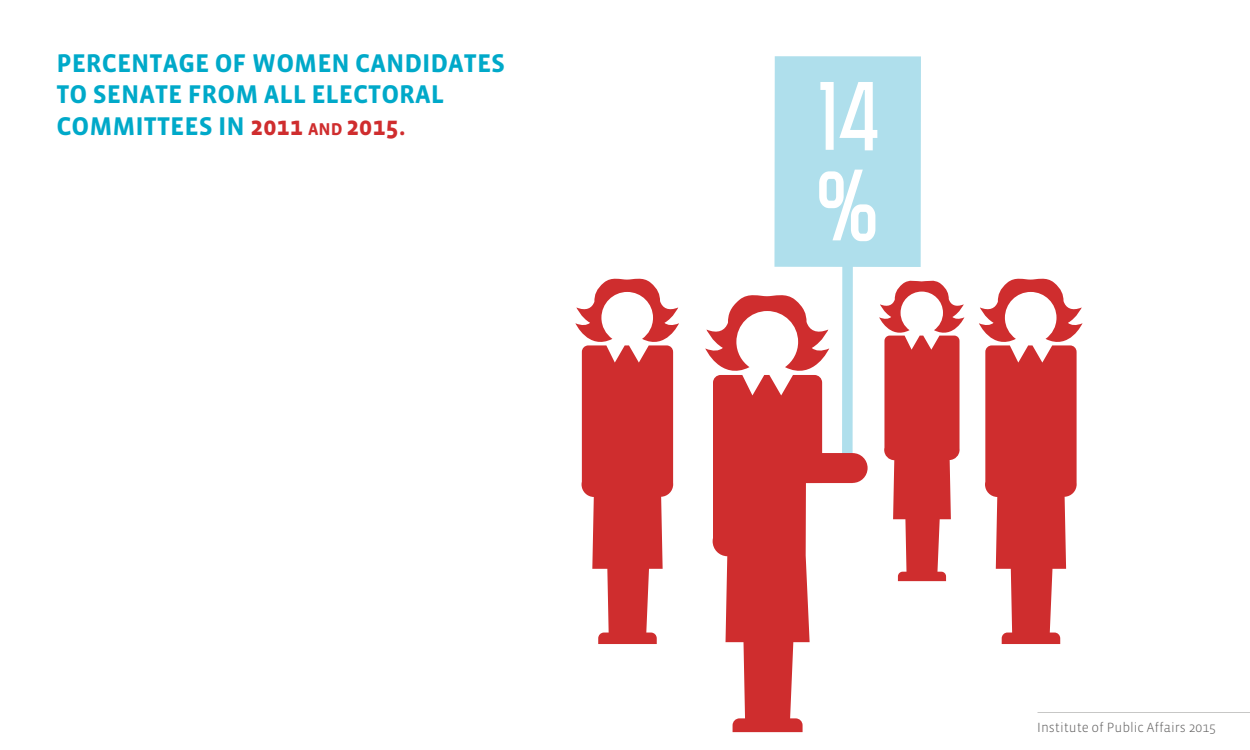
<style>
.page{position:relative;width:1250px;height:750px;background:#fff}
.page>*{position:absolute;margin:0;border:0;box-sizing:border-box;transform-origin:0 0}
.t1{font:700 88.75px/90.6px "Politica";color:#fff}
.t2{font:700 26.25px/31.5px "Vista Sans PL";color:#00a9c9}
.t3{font:300 13.62px "Vista Sans PL";color:#646363}
.s1{color:#cf2d2e}
.s2{font-size:17.5px;color:#cf2d2e}
</style>
<div class="page">
<div style="left:774px;top:56px;width:147px;height:211px;background:#afdfec"></div>
<div style="left:842px;top:263px;width:11px;height:211px;background:#afdfec"></div>
<svg style="left:575px;top:278px;width:104px;height:366px"></svg>
<svg style="left:979px;top:278px;width:104px;height:366px"></svg>
<svg style="left:879px;top:280px;width:85px;height:301px"></svg>
<svg style="left:713px;top:375px;width:155px;height:357px;fill:#cf2d2e"></svg>
<svg style="left:705px;top:295px;width:124px;height:87px"></svg>
<p class="t2" style="left:56px;top:47px;width:451px">PERCENTAGE OF WOMEN CANDIDATES<br>TO SENATE FROM ALL ELECTORAL<br>COMMITTEES IN <span class="s1">2011</span> <span class="s2">AND</span> <span class="s1">2015.</span></p>
<h1 class="t1" style="left:814px;top:69px;width:68px">14 %</h1>
<p class="t3" style="left:1037px;top:720px;width:180px">Institute of Public Affairs 2015</p>
</div>
